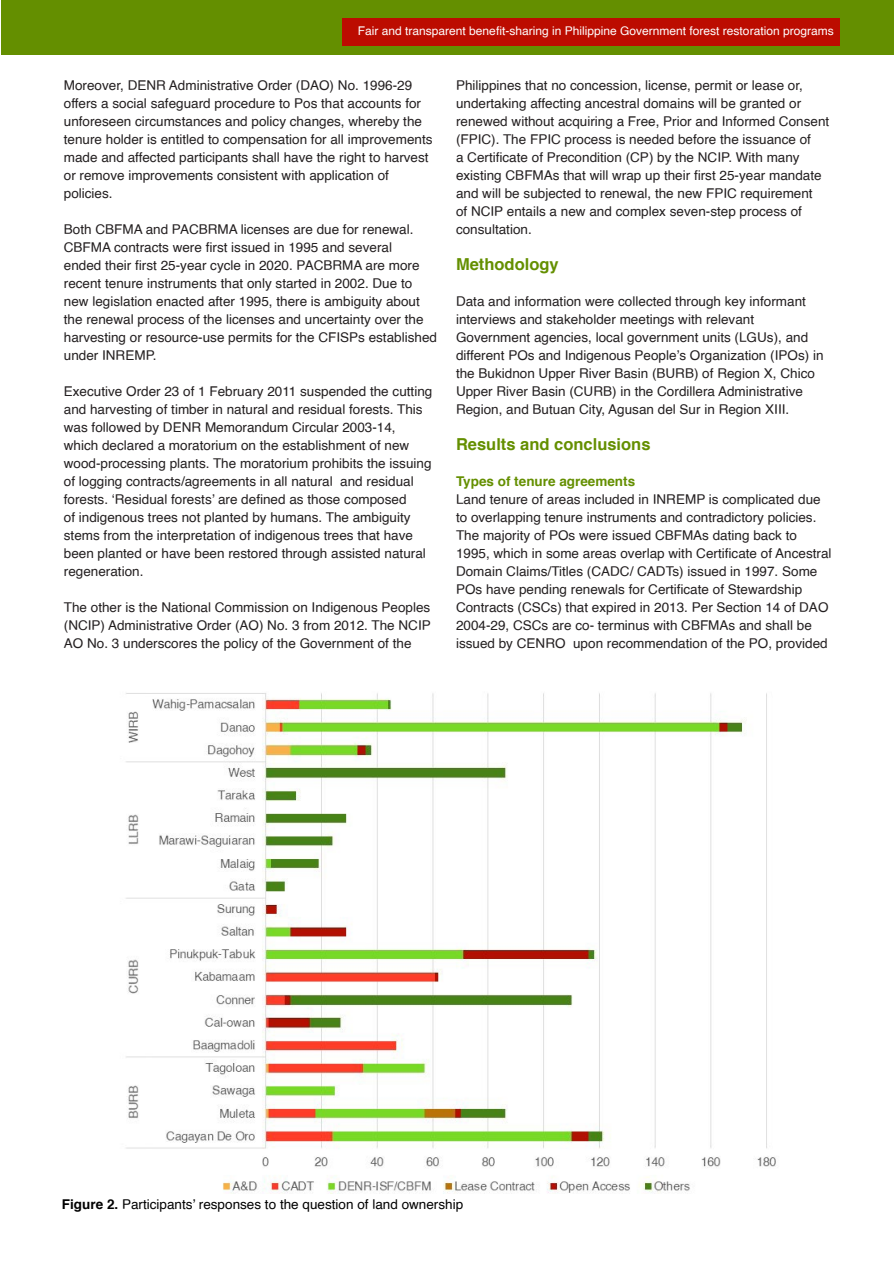
<style>
.page{position:relative;width:894px;height:1264px;background:#fff}
.page>*{position:absolute;margin:0;border:0;box-sizing:border-box;transform-origin:0 0}
.Main_Heading{font:700 16.5px "Helvetica";color:#648f00}
.Body{font:13.5px/18px "Helvetica";color:#231f20}
.Tables_and_Figures{font:13.5px "Helvetica";color:#000}
.Subheading{font:700 13.5px "Helvetica";color:#648f00}
.t1{font:12px "Helvetica";color:#fff}
.s1{font-weight:700}
</style>
<div class="page">
<div style="left:1px;top:0;width:892px;height:54px;background:#648f00"></div>
<div style="left:342px;top:18px;width:497px;height:27px;background:#bc0c00"></div>
<img style="left:126px;top:693px;width:650px;height:500px">
<p class="t1" style="left:357px;top:21px;width:477px">Fair and transparent benefit-sharing in Philippine Government forest restoration programs</p>
<p class="Body" style="left:64px;top:77px;width:370px">Moreover, DENR Administrative Order (DAO) No. 1996-29 offers a social safeguard procedure to Pos that accounts for unforeseen circumstances and policy changes, whereby the tenure holder is entitled to compensation for all improvements made and affected participants shall have the right to harvest or remove improvements consistent with application of policies.</p>
<p class="Body" style="left:64px;top:221px;width:374px">Both CBFMA and PACBRMA licenses are due for renewal.<br>CBFMA contracts were first issued in 1995 and several<br>ended their first 25-year cycle in 2020. PACBRMA are more recent tenure instruments that only started in 2002. Due to new legislation enacted after 1995, there is ambiguity about the renewal process of the licenses and uncertainty over the harvesting or resource-use permits for the CFISPs established under INREMP.</p>
<p class="Body" style="left:64px;top:383px;width:370px">Executive Order 23 of 1 February 2011 suspended the cutting and harvesting of timber in natural and residual forests. This was followed by DENR Memorandum Circular 2003-14, which declared a moratorium on the establishment of new wood-processing plants. The moratorium prohibits the issuing of logging contracts/agreements in all natural and residual forests. ‘Residual forests’ are defined as those composed<br>of indigenous trees not planted by humans. The ambiguity stems from the interpretation of indigenous trees that have been planted or have been restored through assisted natural regeneration.</p>
<p class="Body" style="left:64px;top:599px;width:368px;text-align:justify">The other is the National Commission on Indigenous Peoples (NCIP) Administrative Order (AO) No. 3 from 2012. The NCIP AO No. 3 underscores the policy of the Government of the</p>
<p class="Body" style="left:456px;top:77px;width:374px">Philippines that no concession, license, permit or lease or, undertaking affecting ancestral domains will be granted or renewed without acquiring a Free, Prior and Informed Consent (FPIC). The FPIC process is needed before the issuance of<br>a Certificate of Precondition (CP) by the NCIP. With many existing CBFMAs that will wrap up their first 25-year mandate and will be subjected to renewal, the new FPIC requirement<br>of NCIP entails a new and complex seven-step process of consultation.</p>
<p class="Main_Heading" style="left:456px;top:251px;width:104px">Methodology</p>
<p class="Body" style="left:456px;top:293px;width:369px">Data and information were collected through key informant interviews and stakeholder meetings with relevant Government agencies, local government units (LGUs), and different POs and Indigenous People’s Organization (IPOs) in the Bukidnon Upper River Basin (BURB) of Region X, Chico Upper River Basin (CURB) in the Cordillera Administrative Region, and Butuan City, Agusan del Sur in Region XIII.</p>
<p class="Main_Heading" style="left:456px;top:431px;width:196px">Results and conclusions</p>
<p class="Subheading" style="left:456px;top:470px;width:181px">Types of tenure agreements</p>
<p class="Body" style="left:456px;top:491px;width:377px">Land tenure of areas included in INREMP is complicated due to overlapping tenure instruments and contradictory policies.<br>The majority of POs were issued CBFMAs dating back to 1995, which in some areas overlap with Certificate of Ancestral Domain Claims/Titles (CADC/ CADTs) issued in 1997. Some POs have pending renewals for Certificate of Stewardship Contracts (CSCs) that expired in 2013. Per Section 14 of DAO 2004-29, CSCs are co- terminus with CBFMAs and shall be issued by CENRO upon recommendation of the PO, provided</p>
<p class="Tables_and_Figures" style="left:62px;top:1193px;width:402px"><span class="s1">Figure 2.</span> Participants’ responses to the question of land ownership</p>
</div>
